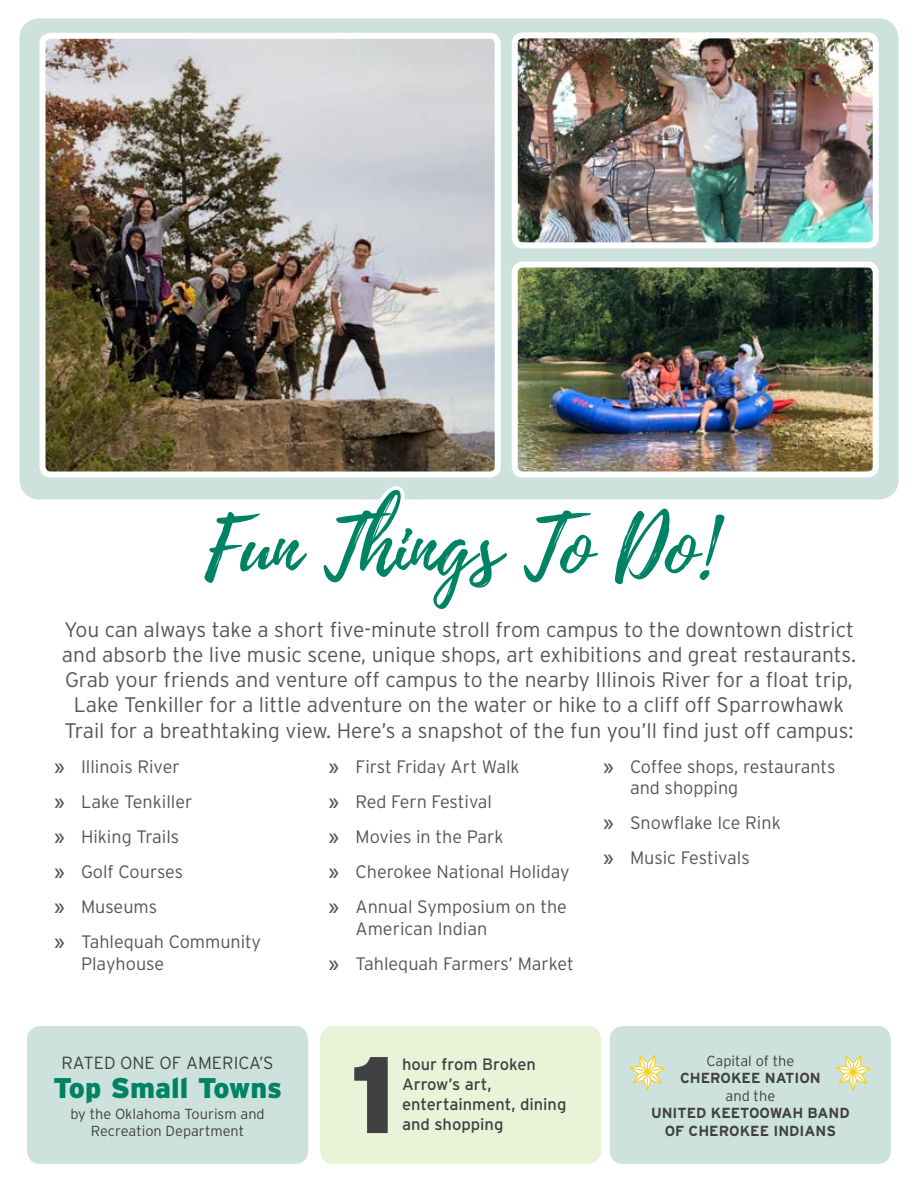
<style>
.page{position:relative;width:918px;height:1188px;background:#fff}
.page>*{position:absolute;margin:0;border:0;box-sizing:border-box;transform-origin:0 0}
.t1{font:81.9px "Playlist Script";color:#008265}
.t2{font:900 28.5px "Interstate";color:#008265}
.t3{font:300 21px/25.2px "Interstate";color:#565659;text-align:center}
.t4{font:300 18px/21.6px "Interstate";color:#565659}
.t5{font:300 17.55px "Interstate";color:#414042}
.t6{font:16.5px/19.8px "Interstate";color:#414042}
.t7{font:700 14.55px/17.5px "Interstate";color:#414042;text-align:center}
.t8{font:300 14.55px/17.4px "Interstate";color:#414042;text-align:center}
.s1{font-weight:400}
.s2{font-weight:300}
</style>
<div class="page">
<div style="left:19px;top:18px;width:880px;height:481px;background:#cde2dc;border-radius:20px"></div>
<div style="left:27px;top:1026px;width:281px;height:138px;background:#cde2dc;border-radius:14px"></div>
<img style="left:47px;top:40px;width:126px;height:431px">
<div style="left:40px;top:33px;width:461px;height:445px;border:6px solid #fff;border-radius:8px"></div>
<img style="left:141px;top:103px;width:32px;height:397px">
<img style="left:173px;top:18px;width:726px;height:1146px">
<svg style="left:451px;top:500px;width:274px;height:207px"></svg>
<svg style="left:576px;top:510px;width:157px;height:551px"></svg>
<svg style="left:630px;top:1055px;width:35px;height:36px"></svg>
<svg style="left:836px;top:1055px;width:35px;height:36px"></svg>
<svg style="left:354px;top:1057px;width:34px;height:76px"></svg>
<h2 class="t1" style="left:204px;top:490px;width:512px">Fun Things To Do!</h2>
<p class="t3" style="left:62px;top:617px;width:796px">You can always take a short five-minute stroll from campus to the downtown district and absorb the live music scene, unique shops, art exhibitions and great restaurants.<br>Grab your friends and venture off campus to the nearby Illinois River for a float trip, Lake Tenkiller for a little adventure on the water or hike to a cliff off Sparrowhawk Trail for a breathtaking view. Here’s a snapshot of the fun you’ll find just off campus:</p>
<p class="t4" style="left:54px;top:755px;width:127px"><span class="s1">»</span> Illinois River</p>
<p class="t4" style="left:54px;top:790px;width:140px"><span class="s1">»</span> Lake Tenkiller</p>
<p class="t4" style="left:54px;top:826px;width:127px"><span class="s1">»</span> Hiking Trails</p>
<p class="t4" style="left:54px;top:861px;width:131px"><span class="s1">»</span> Golf Courses</p>
<p class="t4" style="left:54px;top:896px;width:105px"><span class="s1">»</span> Museums</p>
<p class="t4" style="left:81px;top:931px;width:182px;text-indent:-27px"><span class="s1">»</span> Tahlequah Community<br>Playhouse</p>
<p class="t4" style="left:328px;top:755px;width:193px"><span class="s1">»</span> First Friday Art Walk</p>
<p class="t4" style="left:328px;top:790px;width:165px"><span class="s1">»</span> Red Fern Festival</p>
<p class="t4" style="left:328px;top:826px;width:176px"><span class="s1">»</span> Movies in the Park</p>
<p class="t4" style="left:328px;top:861px;width:243px"><span class="s1">»</span> Cherokee National Holiday</p>
<p class="t4" style="left:356px;top:896px;width:213px;text-indent:-27px"><span class="s1">»</span> Annual Symposium on the<br>American Indian</p>
<p class="t4" style="left:328px;top:952px;width:247px"><span class="s1">»</span> Tahlequah Farmers’ Market</p>
<p class="t4" style="left:630px;top:755px;width:207px;text-indent:-27px"><span class="s1">»</span> Coffee shops, restaurants and shopping</p>
<p class="t4" style="left:603px;top:812px;width:179px"><span class="s1">»</span> Snowflake Ice Rink</p>
<p class="t4" style="left:603px;top:847px;width:148px"><span class="s1">»</span> Music Festivals</p>
<p class="t5" style="left:62px;top:1052px;width:214px">RATED ONE OF AMERICA’S</p>
<p class="t2" style="left:53px;top:1071px;width:230px">Top Small Towns</p>
<p class="t8" style="left:70px;top:1105px;width:196px">by the Oklahoma Tourism and<br>Recreation Department</p>
<p class="t6" style="left:402px;top:1054px;width:166px">hour from Broken<br>Arrow’s art, entertainment, dining and shopping</p>
<p class="t7" style="left:651px;top:1052px;width:200px"><span class="s2">Capital of the<br></span>CHEROKEE NATION<br><span class="s2">and the<br></span>UNITED KEETOOWAH BAND<br>OF CHEROKEE INDIANS</p>
</div>
